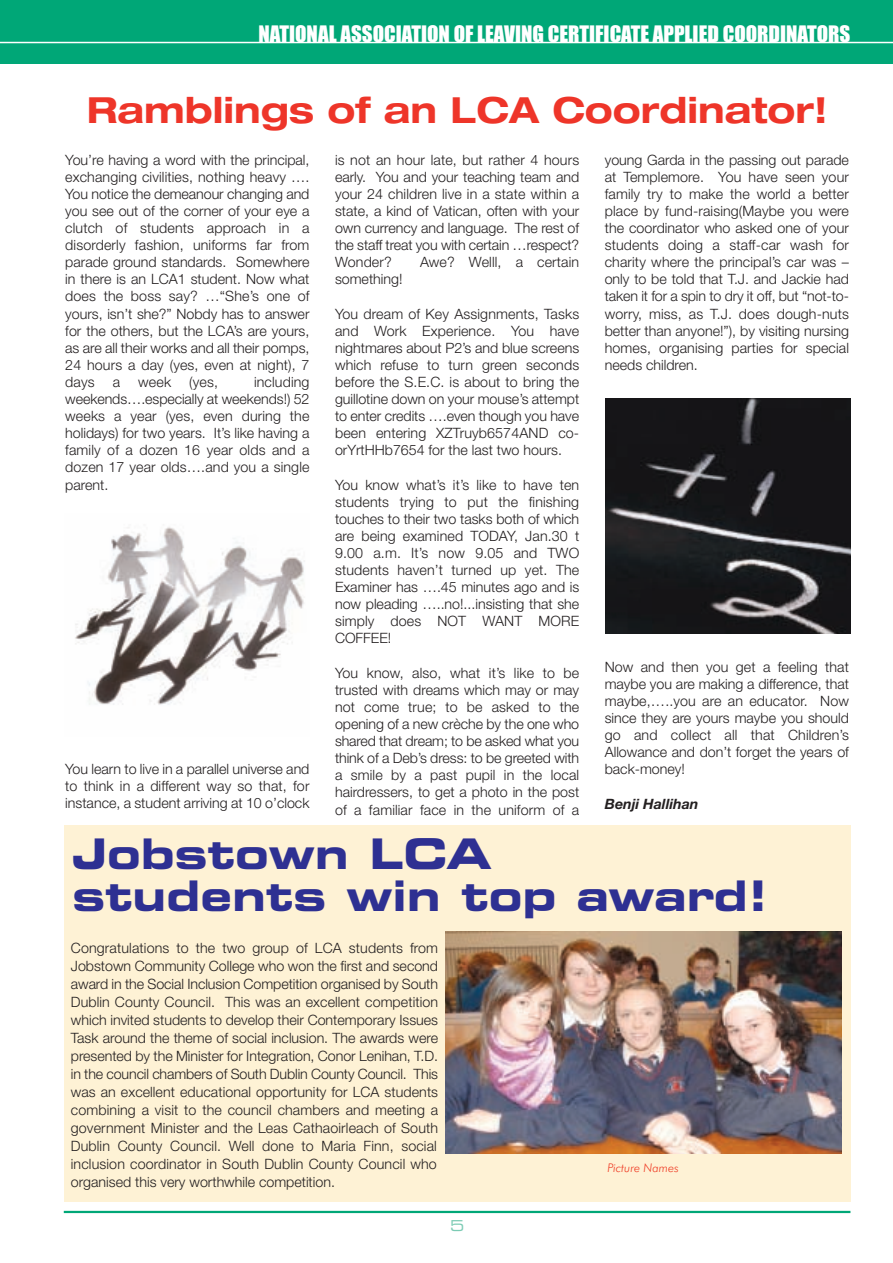
<style>
.page{position:relative;width:893px;height:1263px;background:#fff}
.page>*{position:absolute;margin:0;border:0;box-sizing:border-box;transform-origin:0 0}
.t1{font:700 expanded 42px/42px "Square 721 BT";color:#2e3092}
.t2{font:700 expanded 36px "Helvetica Neue";color:#ee3529}
.t3{font:21px "Impact";color:#fff}
.t4{font:expanded 15px "Square 721 BT";color:#7ccbb4}
.t5{font:300 14.25px/17.1px "Helvetica Neue CE";color:#231f20;text-align:justify}
.t6{font:italic 700 14.25px "Helvetica Neue CE";color:#231f20}
.t7{font:italic 300 12px "Futura BT";color:#ef3c25}
</style>
<div class="page">
<div style="left:64px;top:825px;width:786px;height:377px;background:#fef2d5"></div>
<hr style="left:64px;top:1211px;width:786px;height:2px;background:#00a777">
<div style="left:0;top:0;width:893px;height:64px;background:#00a777"></div>
<hr style="left:0;top:42px;width:893px;height:1px;background:#fff">
<img style="left:75px;top:527px;width:230px;height:178px">
<img style="left:606px;top:399px;width:244px;height:235px">
<img style="left:446px;top:931px;width:396px;height:222px">
<h3 class="t3" style="left:259px;top:22px;width:593px">NATIONAL ASSOCIATION OF LEAVING CERTIFICATE APPLIED COORDINATORS</h3>
<h2 class="t2" style="left:87px;top:97px;width:742px">Ramblings of an LCA Coordinator!</h2>
<p class="t5" style="left:65px;top:152px;width:246px">You’re having a word with the principal, exchanging civilities, nothing heavy ….<br>You notice the demeanour changing and you see out of the corner of your eye a clutch of students approach in a disorderly fashion, uniforms far from parade ground standards. Somewhere in there is an LCA1 student. Now what does the boss say? …“She’s one of yours, isn’t she?” Nobdy has to answer for the others, but the LCA’s are yours, as are all their works and all their pomps, 24 hours a day (yes, even at night), 7 days</p>
<p class="t5" style="left:113px;top:375px;width:9px">a</p>
<p class="t5" style="left:138px;top:375px;width:34px">week</p>
<p class="t5" style="left:189px;top:375px;width:30px">(yes,</p>
<p class="t5" style="left:65px;top:375px;width:246px;text-indent:189px">including weekends….especially at weekends!) 52 weeks a year (yes, even during the holidays) for two years. It’s like having a family of a dozen 16 year olds and a dozen 17 year olds….and you a single parent.</p>
<p class="t5" style="left:65px;top:761px;width:246px">You learn to live in a parallel universe and to think in a different way so that, for instance, a student arriving at 10 o’clock</p>
<p class="t5" style="left:335px;top:152px;width:246px">is not an hour late, but rather 4 hours early. You and your teaching team and your 24 children live in a state within a state, a kind of Vatican, often with your own currency and language. The rest of the staff treat you with certain …respect?<br>Wonder?</p>
<p class="t5" style="left:420px;top:255px;width:161px">Awe? Welll, a certain</p>
<p class="t5" style="left:335px;top:272px;width:69px">something!</p>
<p class="t5" style="left:335px;top:306px;width:246px">You dream of Key Assignments, Tasks and Work Experience. You have nightmares about P2’s and blue screens which refuse to turn green seconds before the S.E.C. is about to bring the guillotine down on your mouse’s attempt to enter credits ….even though you have been entering XZTruyb6574AND co&shy;orYrtHHb7654 for the last two hours.</p>
<p class="t5" style="left:335px;top:477px;width:246px">You know what’s it’s like to have ten students trying to put the finishing touches to their two tasks both of which are being examined TODAY, Jan.30 t 9.00 a.m. It’s now 9.05 and TWO students haven’t turned up yet. The Examiner has ….45 minutes ago and is now pleading …..no!...insisting that she simply does NOT WANT MORE COFFEE!</p>
<p class="t5" style="left:335px;top:665px;width:246px">You know, also, what it’s like to be trusted with dreams which may or may not come true; to be asked to the opening of a new crèche by the one who shared that dream; to be asked what you think of a Deb’s dress: to be greeted with a smile by a past pupil in the local hairdressers, to get a photo in the post of a familiar face in the uniform of a</p>
<p class="t5" style="left:605px;top:152px;width:246px">young Garda in the passing out parade at Templemore. You have seen your family try to make the world a better place by fund-raising(Maybe you were the coordinator who asked one of your students doing a staff-car wash for charity where the principal’s car was – only to be told that T.J. and Jackie had taken it for a spin to dry it off, but “not-to&shy;worry, miss, as T.J. does dough-nuts better than anyone!”), by visiting nursing homes, organising parties for special needs children.</p>
<p class="t5" style="left:605px;top:659px;width:246px">Now and then you get a feeling that maybe you are making a difference, that maybe,…..you are an educator. Now since they are yours maybe you should go and collect all that Children’s Allowance and don’t forget the years of back-money!</p>
<p class="t6" style="left:605px;top:798px;width:95px">Benji Hallihan</p>
<h1 class="t1" style="left:72px;top:836px;width:697px">Jobstown LCA<br>students win top award!</h1>
<p class="t5" style="left:71px;top:940px;width:369px;line-height:18px">Congratulations to the two group of LCA students from Jobstown Community College who won the first and second award in the Social Inclusion Competition organised by South Dublin County Council. This was an excellent competition which invited students to develop their Contemporary Issues Task around the theme of social inclusion. The awards were presented by the Minister for Integration, Conor Lenihan, T.D. in the council chambers of South Dublin County Council. This was an excellent educational opportunity for LCA students combining a visit to the council chambers and meeting a government Minister and the Leas Cathaoirleach of South Dublin County Council. Well done to Maria Finn, social inclusion coordinator in South Dublin County Council who organised this very worthwhile competition.</p>
<p class="t7" style="left:607px;top:1162px;width:73px">Picture Names</p>
<p class="t4" style="left:450px;top:1220px;width:16px">5</p>
</div>
